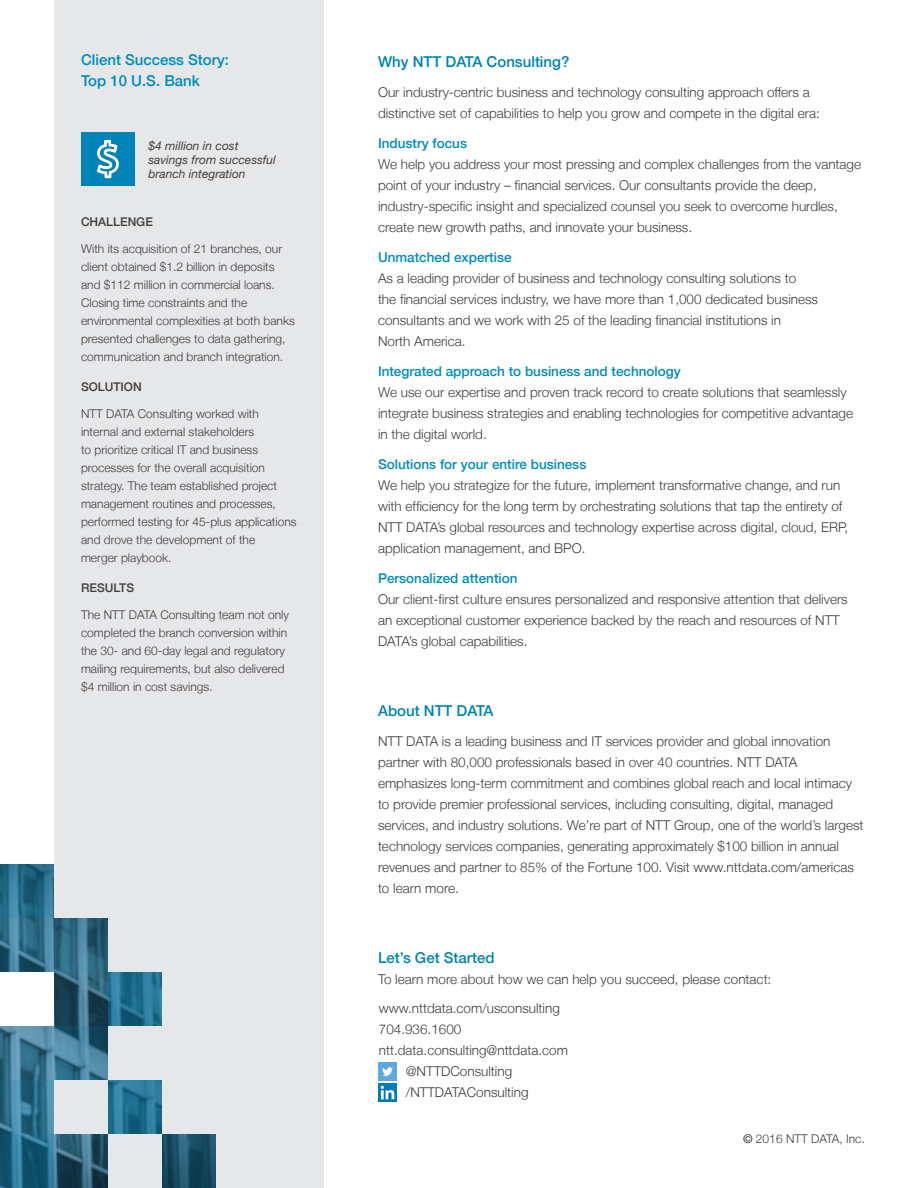
<style>
.page{position:relative;width:918px;height:1188px;background:#fff}
.page>*{position:absolute;margin:0;border:0;box-sizing:border-box;transform-origin:0 0}
.body_text{font:500 15px "Helvetica Neue LT";color:#0083b6}
.t1{font:500 15px "Helvetica Neue LT";color:#008cbc}
.body_text-2{font:300 13.5px/21px "Helvetica Neue LT";color:#3e3e3f}
.body_text-3{font:500 13.5px "Helvetica Neue LT";color:#008cbc}
.body_text-4{font:300 12px/18px "Helvetica Neue LT";color:#3e3e3f}
.body_text-5{font:italic 12px/14.4px "Helvetica Neue LT Std";color:#3e3e3f}
.body_text-6{font:500 12px "Helvetica Neue LT";color:#3e3e3f}
.s1{font-weight:500}
</style>
<div class="page">
<div style="left:54px;top:0;width:270px;height:1188px;background:#e6e7e9"></div>
<svg style="left:54px;top:918px;width:54px;height:54px;background:#2f687f"></svg>
<svg style="left:0;top:864px;width:54px;height:54px;background:#276c89"></svg>
<svg style="left:0;top:918px;width:54px;height:54px;background:#36718b"></svg>
<svg style="left:54px;top:972px;width:54px;height:54px;background:#295468"></svg>
<svg style="left:108px;top:972px;width:54px;height:54px;background:#237192"></svg>
<svg style="left:0;top:1026px;width:54px;height:54px;background:#467d97"></svg>
<svg style="left:54px;top:1026px;width:54px;height:54px;background:#3d7590"></svg>
<svg style="left:0;top:1080px;width:54px;height:54px;background:#347591"></svg>
<svg style="left:0;top:1134px;width:54px;height:54px;background:#1d6280"></svg>
<svg style="left:54px;top:1134px;width:54px;height:54px;background:#295367"></svg>
<svg style="left:108px;top:1080px;width:54px;height:54px;background:#257394"></svg>
<svg style="left:162px;top:1134px;width:54px;height:54px;background:#194c62"></svg>
<div style="left:81px;top:132px;width:54px;height:54px;background:#0083b6"></div>
<img style="left:379px;top:1063px;width:18px;height:18px">
<img style="left:379px;top:1084px;width:18px;height:18px">
<svg style="left:97px;top:139px;width:22px;height:40px"></svg>
<p class="t1" style="left:81px;top:50px;width:150px">Client Success Story:</p>
<p class="t1" style="left:81px;top:71px;width:120px">Top 10 U.S. Bank</p>
<p class="body_text-5" style="left:148px;top:138px;width:129px">$4 million in cost savings from successful branch integration</p>
<p class="body_text-6" style="left:81px;top:214px;width:73px">CHALLENGE</p>
<p class="body_text-4" style="left:81px;top:239px;width:215px">With its acquisition of 21 branches, our client obtained $1.2 billion in deposits and $112 million in commercial loans.<br>Closing time constraints and the environmental complexities at both banks presented challenges to data gathering, communication and branch integration.</p>
<p class="body_text-6" style="left:81px;top:379px;width:62px">SOLUTION</p>
<p class="body_text-4" style="left:81px;top:404px;width:217px">NTT DATA Consulting worked with internal and external stakeholders<br>to prioritize critical IT and business processes for the overall acquisition strategy. The team established project management routines and processes, performed testing for 45-plus applications and drove the development of the<br>merger playbook.</p>
<p class="body_text-6" style="left:81px;top:580px;width:55px">RESULTS</p>
<p class="body_text-4" style="left:81px;top:605px;width:209px">The NTT DATA Consulting team not only completed the branch conversion within the 30- and 60-day legal and regulatory mailing requirements, but also delivered $4 million in cost savings.</p>
<p class="body_text" style="left:378px;top:53px;width:193px">Why NTT DATA Consulting?</p>
<p class="body_text-2" style="left:378px;top:81px;width:443px">Our industry-centric business and technology consulting approach offers a distinctive set of capabilities to help you grow and compete in the digital era:</p>
<p class="body_text-3" style="left:378px;top:135px;width:91px">Industry focus</p>
<p class="body_text-2" style="left:378px;top:153px;width:485px">We help you address your most pressing and complex challenges from the vantage point of your industry – financial services. Our consultants provide the deep, industry-specific insight and specialized counsel you seek to overcome hurdles, create new growth paths, and innovate your business.</p>
<p class="body_text-3" style="left:378px;top:249px;width:135px">Unmatched expertise</p>
<p class="body_text-2" style="left:378px;top:267px;width:442px">As a leading provider of business and technology consulting solutions to<br>the financial services industry, we have more than 1,000 dedicated business consultants and we work with 25 of the leading financial institutions in<br>North America.</p>
<p class="body_text-3" style="left:378px;top:363px;width:304px">Integrated approach to business and technology</p>
<p class="body_text-2" style="left:378px;top:381px;width:477px">We use our expertise and proven track record to create solutions that seamlessly integrate business strategies and enabling technologies for competitive advantage in the digital world.</p>
<p class="body_text-3" style="left:378px;top:456px;width:210px">Solutions for your entire business</p>
<p class="body_text-2" style="left:378px;top:474px;width:472px">We help you strategize for the future, implement transformative change, and run with efficiency for the long term by orchestrating solutions that tap the entirety of NTT DATA’s global resources and technology expertise across digital, cloud, ERP, application management, and BPO.</p>
<p class="body_text-3" style="left:378px;top:570px;width:141px">Personalized attention</p>
<p class="body_text-2" style="left:378px;top:588px;width:471px">Our client-first culture ensures personalized and responsive attention that delivers an exceptional customer experience backed by the reach and resources of NTT<br>DATA’s global capabilities.</p>
<p class="body_text" style="left:378px;top:702px;width:117px">About NTT DATA</p>
<p class="body_text-2" style="left:378px;top:730px;width:487px">NTT DATA is a leading business and IT services provider and global innovation partner with 80,000 professionals based in over 40 countries. NTT DATA emphasizes long-term commitment and combines global reach and local intimacy to provide premier professional services, including consulting, digital, managed services, and industry solutions. We’re part of NTT Group, one of the world’s largest technology services companies, generating approximately $100 billion in annual revenues and partner to 85% of the Fortune 100. Visit www.nttdata.com/americas to learn more.</p>
<p class="body_text" style="left:378px;top:949px;width:118px">Let’s Get Started</p>
<p class="body_text-2" style="left:378px;top:969px;width:395px">To learn more about how we can help you succeed, please contact:</p>
<p class="body_text-2" style="left:379px;top:998px;width:183px">www.nttdata.com/usconsulting</p>
<p class="body_text-2" style="left:379px;top:1019px;width:84px">704.936.1600</p>
<p class="body_text-2" style="left:379px;top:1040px;width:191px">ntt.data.consulting@nttdata.com</p>
<p class="body_text-2" style="left:406px;top:1061px;width:108px">@NTTDConsulting</p>
<p class="body_text-2" style="left:406px;top:1082px;width:124px">/NTTDATAConsulting</p>
<p class="body_text-4" style="left:743px;top:1129px;width:123px"><span class="s1">©</span> 2016 NTT DATA, Inc.</p>
</div>
